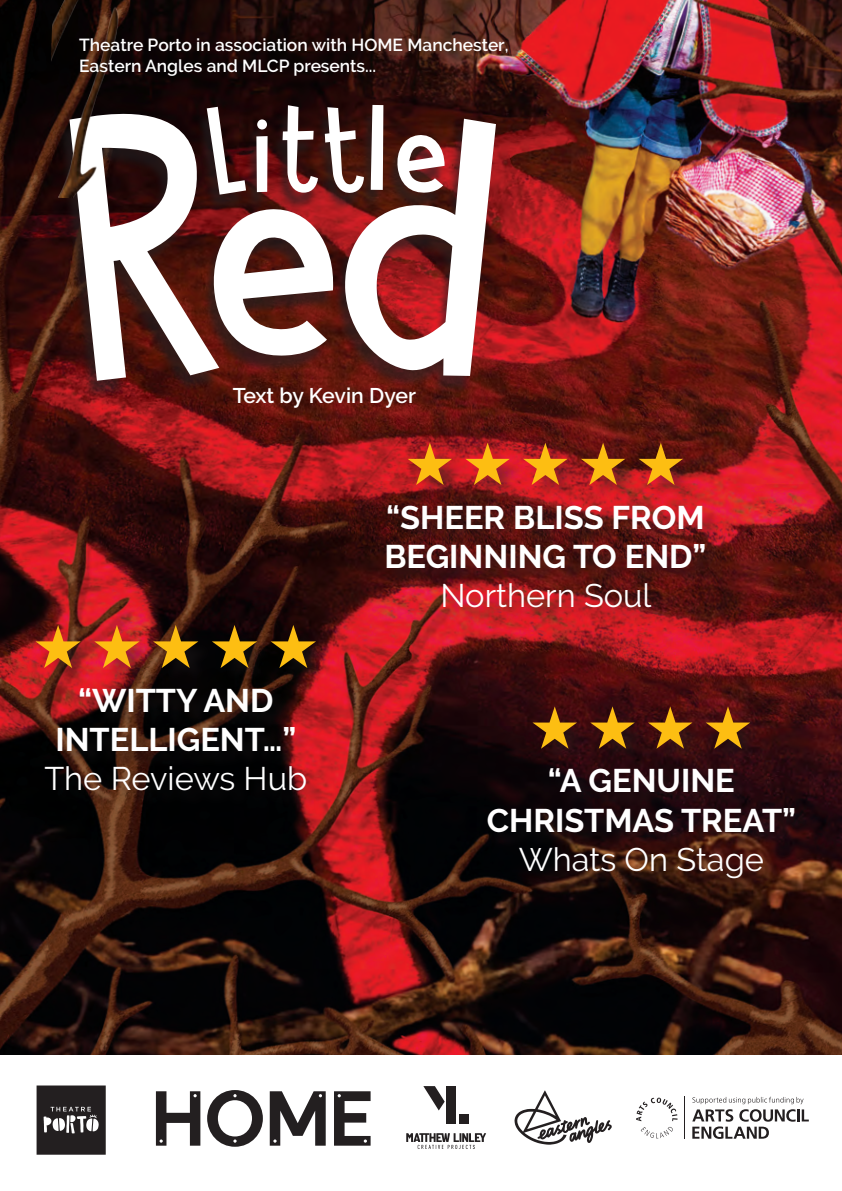
<style>
.page{position:relative;width:842px;height:1191px;background:#fff}
.page>*{position:absolute;margin:0;border:0;box-sizing:border-box;transform-origin:0 0}
.t1{font:700 32.6px/39.2px "Raleway";color:#fff;text-align:center}
.t2{font:32.6px "Raleway";color:#fff}
.t3{font:600 21.2px "Raleway";letter-spacing:-.015em;color:#fff}
.t4{font:600 17.4px/20.8px "Raleway";color:#fff}
</style>
<div class="page">
<img style="left:0;top:0;width:842px;height:1054px">
<div style="left:57px;top:110px;width:440px;height:288px;background:#231f20;opacity:.63"></div>
<svg style="left:69px;top:111px;width:150px;height:270px"></svg>
<svg style="left:207px;top:105px;width:289px;height:271px"></svg>
<div style="left:387px;top:445px;width:335px;height:179px;background:#231f20;opacity:.39"></div>
<div style="left:38px;top:627px;width:295px;height:182px;background:#231f20;opacity:.39"></div>
<div style="left:489px;top:709px;width:323px;height:186px;background:#231f20;opacity:.39"></div>
<img style="left:47px;top:0;width:83px;height:200px">
<svg style="left:156px;top:1090px;width:215px;height:56px"></svg>
<svg style="left:37px;top:1085px;width:69px;height:69px;background:#3e3a3b"></svg>
<svg style="left:636px;top:1097px;width:41px;height:41px"></svg>
<svg style="left:692px;top:1096px;width:117px;height:42px"></svg>
<hr style="left:685px;top:1096px;width:1px;height:42px;background:#231f20">
<svg style="left:514px;top:1090px;width:98px;height:54px"></svg>
<svg style="left:406px;top:1133px;width:80px;height:16px"></svg>
<svg style="left:423px;top:1086px;width:22px;height:24px"></svg>
<div style="left:459px;top:1114px;width:10px;height:10px;background:#231f20"></div>
<div style="left:446px;top:1086px;width:10px;height:38px;background:#231f20"></div>
<svg style="left:408px;top:442px;width:44px;height:43px;background:#aa1c21"></svg>
<svg style="left:465px;top:442px;width:45px;height:43px;background:#bb1b27"></svg>
<svg style="left:523px;top:442px;width:45px;height:43px;background:#a71a21"></svg>
<svg style="left:581px;top:442px;width:44px;height:43px;background:#771617"></svg>
<svg style="left:639px;top:442px;width:44px;height:43px;background:#701515"></svg>
<svg style="left:35px;top:624px;width:46px;height:44px;background:#931e1f"></svg>
<svg style="left:94px;top:624px;width:46px;height:44px;background:#c0222a"></svg>
<svg style="left:153px;top:624px;width:45px;height:44px;background:#2b140d"></svg>
<svg style="left:212px;top:624px;width:45px;height:44px;background:#0e0707"></svg>
<svg style="left:271px;top:624px;width:45px;height:44px;background:#140607"></svg>
<svg style="left:532px;top:705px;width:45px;height:43px;background:#300a0e"></svg>
<svg style="left:590px;top:705px;width:45px;height:43px;background:#310b0f"></svg>
<svg style="left:648px;top:705px;width:44px;height:43px;background:#3e0d0f"></svg>
<svg style="left:706px;top:705px;width:44px;height:43px;background:#3f0e11"></svg>
<p class="t4" style="left:79px;top:34px;width:431px">Theatre Porto in association with HOME Manchester,<br>Eastern Angles and MLCP presents...</p>
<p class="t3" style="left:233px;top:383px;width:185px">Text by Kevin Dyer</p>
<p class="t1" style="left:55px;top:681px;width:242px">“WITTY AND<br>INTELLIGENT…”</p>
<p class="t2" style="left:44px;top:759px;width:264px">The Reviews Hub</p>
<p class="t1" style="left:384px;top:498px;width:323px;text-align:left">“SHEER BLISS FROM<br>BEGINNING TO END”</p>
<p class="t2" style="left:440px;top:576px;width:213px">Northern Soul</p>
<p class="t1" style="left:487px;top:761px;width:311px">“A GENUINE<br>CHRISTMAS TREAT”</p>
<p class="t2" style="left:519px;top:840px;width:247px">Whats On Stage</p>
</div>
